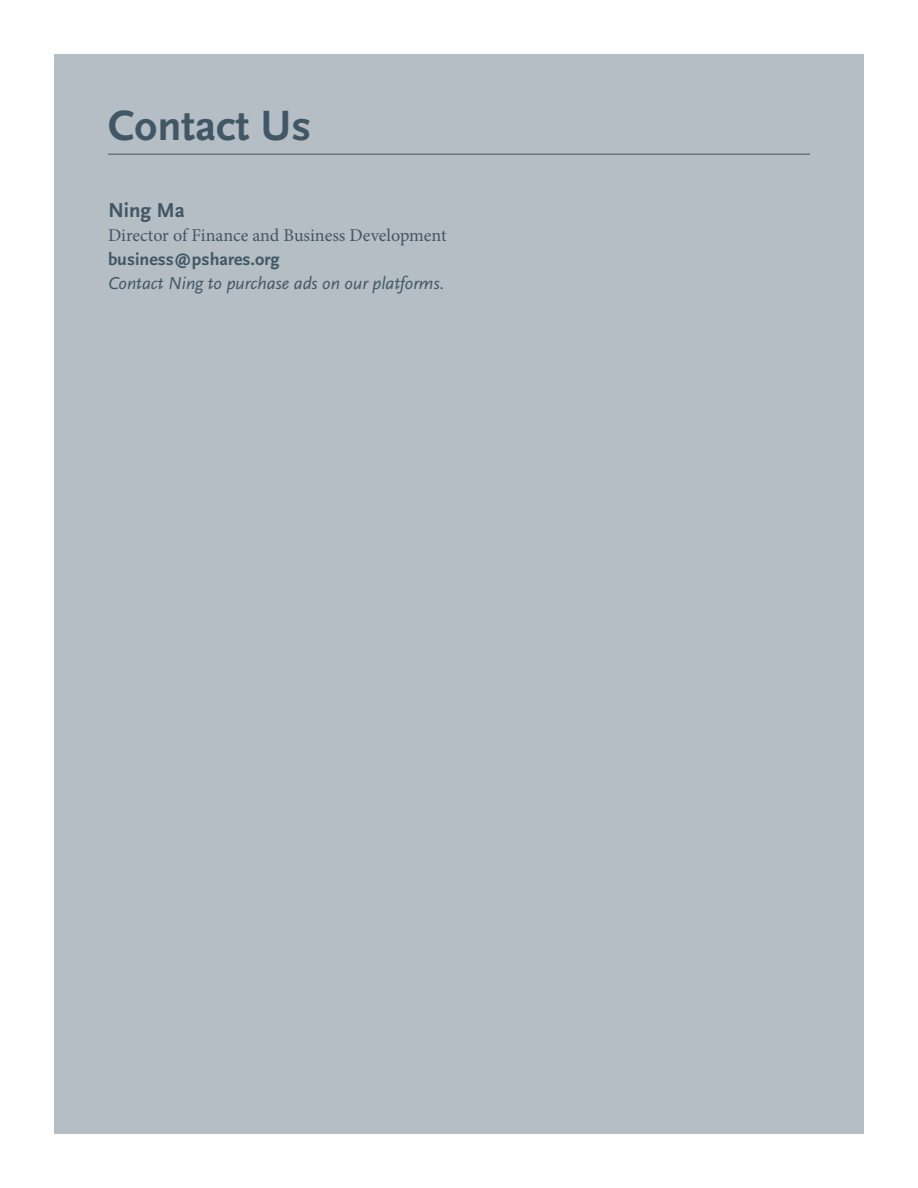
<style>
.page{position:relative;width:918px;height:1188px;background:#fff}
.page>*{position:absolute;margin:0;border:0;box-sizing:border-box;transform-origin:0 0}
.t1{font:700 44.25px "Scala Sans Pro";color:#415765}
.t2{font:700 21px "Scala Sans Pro";color:#415765}
.t3{font:18px "Minion Pro";letter-spacing:-.005em;color:#415765}
.t4{font:italic 18px "Scala Sans Pro";color:#415765}
.t5{font:700 18px "Scala Sans Pro";color:#415765}
</style>
<div class="page">
<div style="left:54px;top:54px;width:810px;height:1080px;background:#b5bdc5"></div>
<hr style="left:108px;top:154px;width:702px;height:1px;background:#415765">
<h1 class="t1" style="left:108px;top:101px;width:205px">Contact Us</h1>
<p class="t2" style="left:108px;top:198px;width:78px">Ning Ma</p>
<p class="t3" style="left:108px;top:223px;width:340px">Director of Finance and Business Development</p>
<p class="t5" style="left:108px;top:249px;width:173px">business@pshares.org</p>
<p class="t4" style="left:108px;top:273px;width:338px">Contact Ning to purchase ads on our platforms.</p>
</div>
